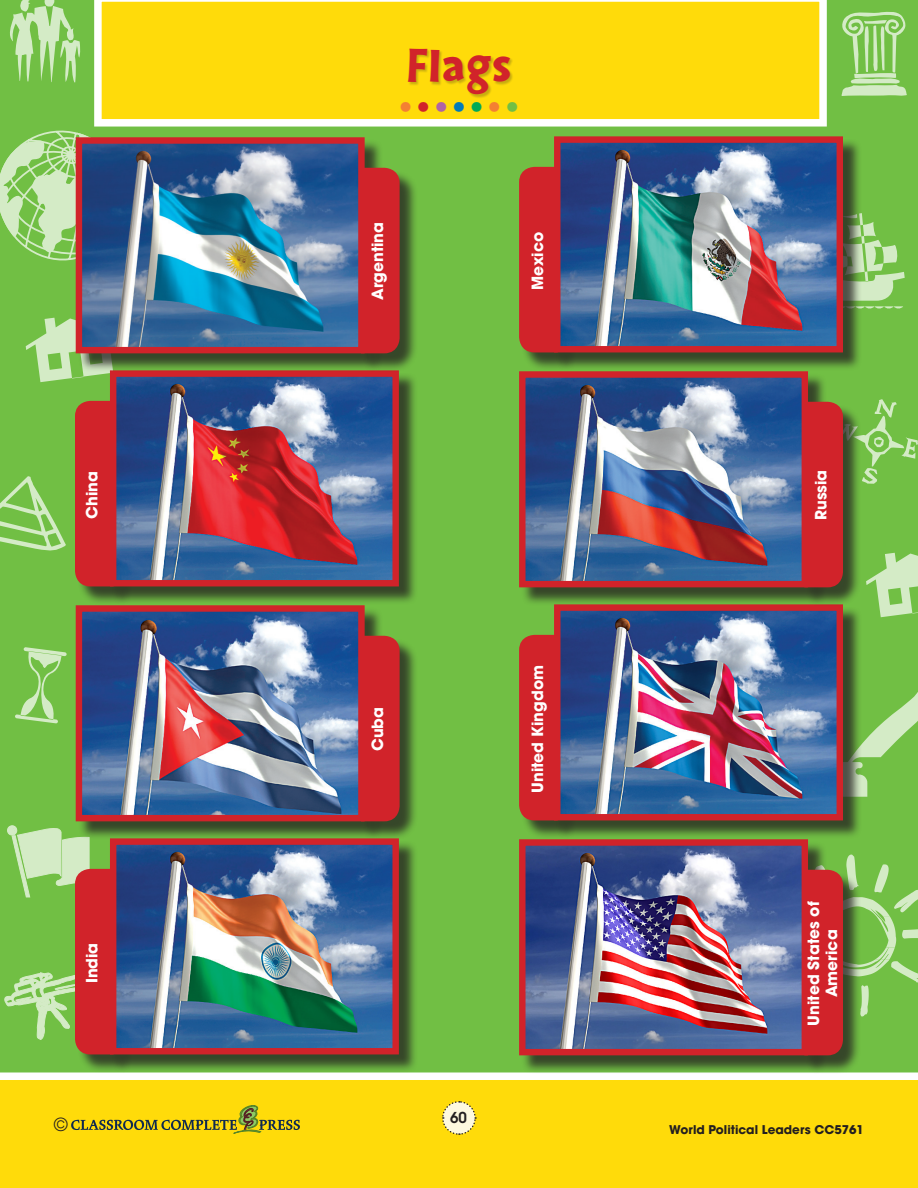
<style>
.page{position:relative;width:918px;height:1188px;background:#fff}
.page>*{position:absolute;margin:0;border:0;box-sizing:border-box;transform-origin:0 0}
.TG_Main_Header{font:46.5px "Cal Sans Heavy KA";letter-spacing:.03em;color:#d1232a}
.t1{font:700 42px "Futura";color:#f48032}
.t2{font:18px "Avant Garde";color:#231f20}
.TG_Regular_Paragraph{font:700 15.45px/18px "Avant Garde";color:#fff;text-align:center}
.t3{font:600 15px "Avant Garde";color:#231f20}
.t4{font:700 12px "Avant Garde";color:#231f20}
.s1{color:#d1232a}
.s2{color:#af63a5}
.s3{color:#007bba}
.s4{color:#00aa56}
.s5{color:#71bf44}
</style>
<div class="page">
<div style="left:0;top:1080px;width:918px;height:108px;background:#ffdb0a"></div>
<svg style="left:442px;top:1101px;width:35px;height:34px"></svg>
<svg style="left:71px;top:1105px;width:229px;height:28px"></svg>
<div style="left:0;top:0;width:918px;height:1073px;background:#71bf44"></div>
<svg style="left:94px;top:0;width:733px;height:127px;background:#fede21"></svg>
<svg style="left:0;top:476px;width:66px;height:76px;background:#8aca65"></svg>
<svg style="left:26px;top:318px;width:84px;height:64px;background:#a6d689"></svg>
<svg style="left:841px;top:10px;width:66px;height:86px;background:#99d078"></svg>
<svg style="left:8px;top:0;width:73px;height:83px;background:#9ad17a"></svg>
<svg style="left:862px;top:213px;width:43px;height:96px;background:#97d076"></svg>
<svg style="left:15px;top:647px;width:52px;height:76px;background:#8bca67"></svg>
<svg style="left:0;top:129px;width:128px;height:133px;background:#a2d585"></svg>
<svg style="left:862px;top:676px;width:56px;height:121px;background:#89c963"></svg>
<div style="left:408px;top:49px;width:106px;height:49px;background:#231f20;opacity:.25"></div>
<div style="left:521px;top:169px;width:55px;height:202px;background:#231f20;opacity:.75"></div>
<div style="left:519px;top:167px;width:35px;height:185px;background:#d1232a"></div>
<div style="left:556px;top:139px;width:306px;height:232px;background:#231f20;opacity:.75"></div>
<img style="left:561px;top:143px;width:275px;height:202px">
<div style="left:554px;top:136px;width:289px;height:216px;border:6px solid #d1232a"></div>
<div style="left:78px;top:608px;width:306px;height:232px;background:#231f20;opacity:.75"></div>
<img style="left:83px;top:612px;width:275px;height:202px">
<div style="left:76px;top:605px;width:289px;height:216px;border:6px solid #d1232a"></div>
<div style="left:363px;top:638px;width:55px;height:202px;background:#231f20;opacity:.75"></div>
<div style="left:361px;top:636px;width:39px;height:185px;background:#d1232a"></div>
<div style="left:521px;top:842px;width:306px;height:232px;background:#231f20;opacity:.75"></div>
<img style="left:526px;top:846px;width:275px;height:202px">
<div style="left:519px;top:839px;width:289px;height:216px;border:6px solid #d1232a"></div>
<div style="left:77px;top:871px;width:55px;height:202px;background:#231f20;opacity:.75"></div>
<svg style="left:4px;top:825px;width:114px;height:229px;background:#9d9f58"></svg>
<div style="left:112px;top:841px;width:306px;height:232px;background:#231f20;opacity:.75"></div>
<img style="left:117px;top:845px;width:275px;height:202px">
<div style="left:110px;top:838px;width:289px;height:216px;border:6px solid #d1232a"></div>
<div style="left:807px;top:872px;width:55px;height:202px;background:#231f20;opacity:.75"></div>
<svg style="left:777px;top:855px;width:141px;height:200px;background:#8a8156"></svg>
<div style="left:521px;top:374px;width:306px;height:232px;background:#231f20;opacity:.75"></div>
<img style="left:526px;top:378px;width:275px;height:202px">
<div style="left:519px;top:371px;width:289px;height:216px;border:6px solid #d1232a"></div>
<div style="left:521px;top:637px;width:55px;height:202px;background:#231f20;opacity:.75"></div>
<div style="left:519px;top:635px;width:35px;height:185px;background:#d1232a"></div>
<div style="left:556px;top:607px;width:306px;height:232px;background:#231f20;opacity:.75"></div>
<img style="left:561px;top:611px;width:275px;height:202px">
<div style="left:554px;top:604px;width:289px;height:216px;border:6px solid #d1232a"></div>
<div style="left:77px;top:403px;width:55px;height:202px;background:#231f20;opacity:.75"></div>
<div style="left:75px;top:401px;width:35px;height:185px;background:#d1232a"></div>
<div style="left:112px;top:373px;width:306px;height:232px;background:#231f20;opacity:.75"></div>
<img style="left:117px;top:377px;width:275px;height:202px">
<div style="left:110px;top:370px;width:289px;height:216px;border:6px solid #d1232a"></div>
<svg style="left:804px;top:399px;width:114px;height:218px;background:#948447"></svg>
<div style="left:78px;top:140px;width:306px;height:232px;background:#231f20;opacity:.75"></div>
<img style="left:83px;top:144px;width:275px;height:202px">
<div style="left:76px;top:137px;width:289px;height:216px;border:6px solid #d1232a"></div>
<div style="left:363px;top:170px;width:55px;height:202px;background:#231f20;opacity:.75"></div>
<div style="left:361px;top:168px;width:39px;height:185px;background:#d1232a"></div>
<p class="TG_Main_Header" style="left:407px;top:39px;width:106px">Flags</p>
<p class="t1" style="left:399px;top:67px;width:122px">.<span class="s1">.</span><span class="s2">.</span><span class="s3">.</span><span class="s4">.</span>.<span class="s5">.</span></p>
<p class="TG_Regular_Paragraph" style="left:368px;top:300px;width:80px;rotate:-90deg">Argentina</p>
<p class="TG_Regular_Paragraph" style="left:528px;top:290px;width:60px;rotate:-90deg">Mexico</p>
<p class="TG_Regular_Paragraph" style="left:83px;top:519px;width:49px;rotate:-90deg">China</p>
<p class="TG_Regular_Paragraph" style="left:812px;top:520px;width:52px;rotate:-90deg">Russia</p>
<p class="TG_Regular_Paragraph" style="left:83px;top:983px;width:42px;rotate:-90deg">India</p>
<p class="TG_Regular_Paragraph" style="left:368px;top:751px;width:46px;rotate:-90deg">Cuba</p>
<p class="TG_Regular_Paragraph" style="left:528px;top:793px;width:129px;rotate:-90deg">United Kingdom</p>
<p class="TG_Regular_Paragraph" style="left:804px;top:1026px;width:126px;rotate:-90deg">United States of<br>America</p>
<p class="t3" style="left:450px;top:1107px;width:18px">60</p>
<p class="t2" style="left:54px;top:1114px;width:15px">©</p>
<p class="t4" style="left:669px;top:1122px;width:196px">World Political Leaders CC5761</p>
</div>
